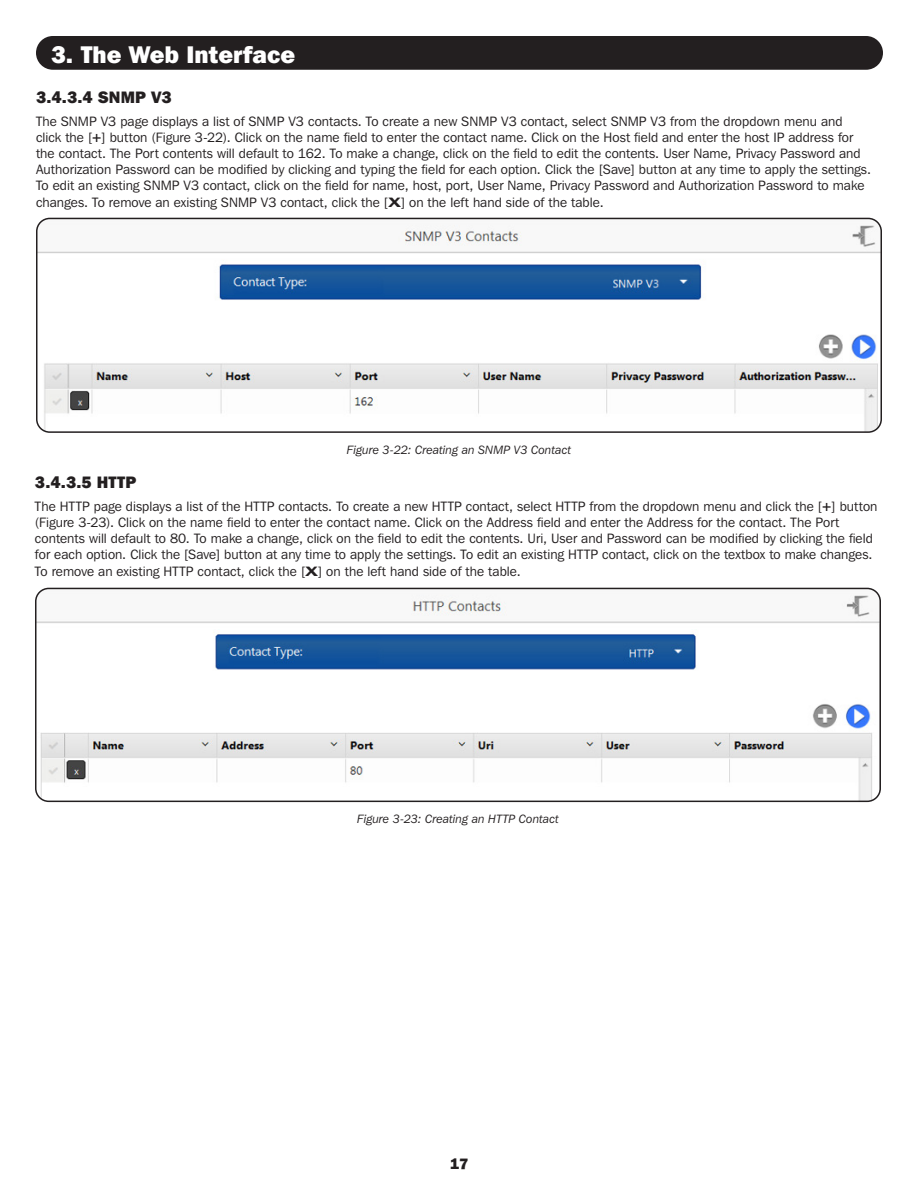
<style>
.page{position:relative;width:918px;height:1188px;background:#fff}
.page>*{position:absolute;margin:0;border:0;box-sizing:border-box;transform-origin:0 0}
.t1{font:800 24px "Franklin Gothic IT Cby BT";color:#fff}
.t2{font:800 16.5px "Franklin Gothic IT Cby BT";letter-spacing:.01em;color:#231f20}
.t3{font:800 15px "Franklin Gothic IT Cby BT";color:#231f20}
.t4{font:13.5px/16.2px "Franklin Gothic IT Cby BT";letter-spacing:.005em;color:#231f20}
.t5{font:italic 12px "Franklin Gothic IT Cby BT";letter-spacing:.01em;color:#231f20}
.s1{font-weight:600}
</style>
<div class="page">
<div style="left:36px;top:36px;width:847px;height:34px;background:#231f20;border-radius:17px"></div>
<img style="left:37px;top:218px;width:844px;height:212px">
<div style="left:36px;top:218px;width:846px;height:215px;border:2px solid #231f20;border-radius:13px"></div>
<img style="left:36px;top:588px;width:844px;height:213px">
<div style="left:35px;top:588px;width:846px;height:214px;border:2px solid #231f20;border-radius:13px"></div>
<p class="t1" style="left:51px;top:39px;width:246px">3. The Web Interface</p>
<p class="t2" style="left:36px;top:86px;width:137px">3.4.3.4 SNMP V3</p>
<p class="t4" style="left:36px;top:113px;width:837px">The SNMP V3 page displays a list of SNMP V3 contacts. To create a new SNMP V3 contact, select SNMP V3 from the dropdown menu and click the [<span class="s1">+</span>] button (Figure 3-22). Click on the name field to enter the contact name. Click on the Host field and enter the host IP address for the contact. The Port contents will default to 162. To make a change, click on the field to edit the contents. User Name, Privacy Password and Authorization Password can be modified by clicking and typing the field for each option. Click the [Save] button at any time to apply the settings.<br>To edit an existing SNMP V3 contact, click on the field for name, host, port, User Name, Privacy Password and Authorization Password to make changes. To remove an existing SNMP V3 contact, click the [<span class="s1">X</span>] on the left hand side of the table.</p>
<p class="t5" style="left:347px;top:442px;width:226px">Figure 3-22: Creating an SNMP V3 Contact</p>
<p class="t2" style="left:35px;top:472px;width:103px">3.4.3.5 HTTP</p>
<p class="t4" style="left:35px;top:498px;width:844px">The HTTP page displays a list of the HTTP contacts. To create a new HTTP contact, select HTTP from the dropdown menu and click the [<span class="s1">+</span>] button (Figure 3-23). Click on the name field to enter the contact name. Click on the Address field and enter the Address for the contact. The Port contents will default to 80. To make a change, click on the field to edit the contents. Uri, User and Password can be modified by clicking the field for each option. Click the [Save] button at any time to apply the settings. To edit an existing HTTP contact, click on the textbox to make changes.<br>To remove an existing HTTP contact, click the [<span class="s1">X</span>] on the left hand side of the table.</p>
<p class="t5" style="left:357px;top:812px;width:203px">Figure 3-23: Creating an HTTP Contact</p>
<p class="t3" style="left:450px;top:1154px;width:20px">17</p>
</div>
